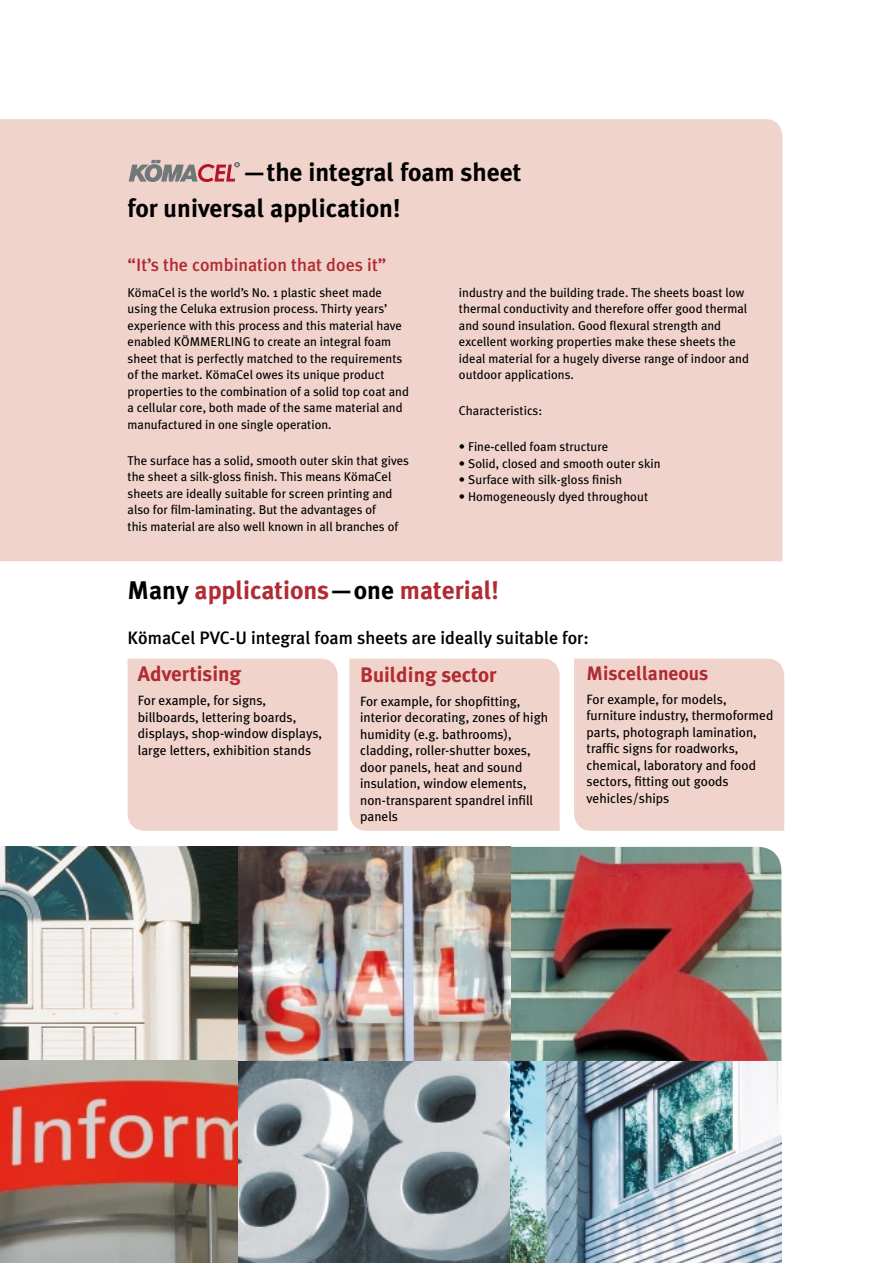
<style>
.page{position:relative;width:893px;height:1263px;background:#fff}
.page>*{position:absolute;margin:0;border:0;box-sizing:border-box;transform-origin:0 0}
.t1{font:700 25.5px/36px "Meta Plus";color:#000}
.t2{font:700 25.5px "Meta Plus";color:#b12b32}
.t3{font:700 21px "Meta Plus";color:#b12b32}
.t4{font:700 19.5px "Meta Plus";color:#b12b32}
.t5{font:500 18px "Meta Plus";color:#000}
.t6{font:500 18px "Meta Plus";color:#b12b32}
.t7{font:13.5px/16.5px "Meta Plus";color:#000}
.t8{font:12.75px/16.5px "Meta Plus";color:#000}
.s1{color:#000}
</style>
<div class="page">
<div style="left:574px;top:658px;width:210px;height:173px;background:#f0d4cc"></div>
<div style="left:128px;top:658px;width:210px;height:173px;background:#f0d4cc"></div>
<div style="left:349px;top:658px;width:211px;height:173px;background:#f0d4cc"></div>
<div style="left:0;top:119px;width:782px;height:442px;background:#f0d4cc"></div>
<svg style="left:129px;top:160px;width:110px;height:22px;background:#ba9b9a"></svg>
<img style="left:510px;top:1061px;width:271px;height:202px">
<img style="left:0;top:847px;width:238px;height:416px">
<img style="left:510px;top:847px;width:271px;height:214px">
<img style="left:238px;top:847px;width:272px;height:416px">
<h1 class="t1" style="left:128px;top:154px;width:395px;text-indent:115px">—the integral foam sheet for universal application!</h1>
<h3 class="t6" style="left:128px;top:255px;width:260px">“It’s the combination that does it”</h3>
<p class="t8" style="left:128px;top:284px;width:283px">KömaCel is the world’s No. 1 plastic sheet made using the Celuka extrusion process. Thirty years’ experience with this process and this material have enabled KÖMMERLING to create an integral foam sheet that is perfectly matched to the requirements of the market. KömaCel owes its unique product properties to the combination of a solid top coat and a cellular core, both made of the same material and manufactured in one single operation.</p>
<p class="t8" style="left:128px;top:452px;width:283px">The surface has a solid, smooth outer skin that gives the sheet a silk-gloss finish. This means KömaCel sheets are ideally suitable for screen printing and also for film-laminating. But the advantages of<br>this material are also well known in all branches of</p>
<p class="t8" style="left:459px;top:284px;width:292px">industry and the building trade. The sheets boast low thermal conductivity and therefore offer good thermal and sound insulation. Good flexural strength and excellent working properties make these sheets the ideal material for a hugely diverse range of indoor and outdoor applications.</p>
<p class="t8" style="left:459px;top:402px;width:85px">Characteristics:</p>
<p class="t8" style="left:459px;top:438px;width:151px">• Fine-celled foam structure</p>
<p class="t8" style="left:459px;top:455px;width:203px">• Solid, closed and smooth outer skin</p>
<p class="t8" style="left:459px;top:471px;width:165px">• Surface with silk-gloss finish</p>
<p class="t8" style="left:459px;top:488px;width:191px">• Homogeneously dyed throughout</p>
<h1 class="t2" style="left:128px;top:575px;width:373px"><span class="s1">Many</span> applications<span class="s1">—one</span> material!</h1>
<h3 class="t5" style="left:128px;top:627px;width:463px">KömaCel PVC-U integral foam sheets are ideally suitable for:</h3>
<h2 class="t3" style="left:360px;top:662px;width:138px">Building sector</h2>
<p class="t7" style="left:360px;top:693px;width:190px">For example, for shopfitting, interior decorating, zones of high humidity (e.g. bathrooms), cladding, roller-shutter boxes, door panels, heat and sound insulation, window elements, non-transparent spandrel infill panels</p>
<h3 class="t4" style="left:587px;top:662px;width:123px">Miscellaneous</h3>
<p class="t7" style="left:587px;top:691px;width:188px">For example, for models, furniture industry, thermoformed parts, photograph lamination, traffic signs for roadworks, chemical, laboratory and food sectors, fitting out goods vehicles/ships</p>
<h2 class="t3" style="left:138px;top:662px;width:105px">Advertising</h2>
<p class="t7" style="left:138px;top:692px;width:186px">For example, for signs, billboards, lettering boards, displays, shop-window displays, large letters, exhibition stands</p>
</div>
